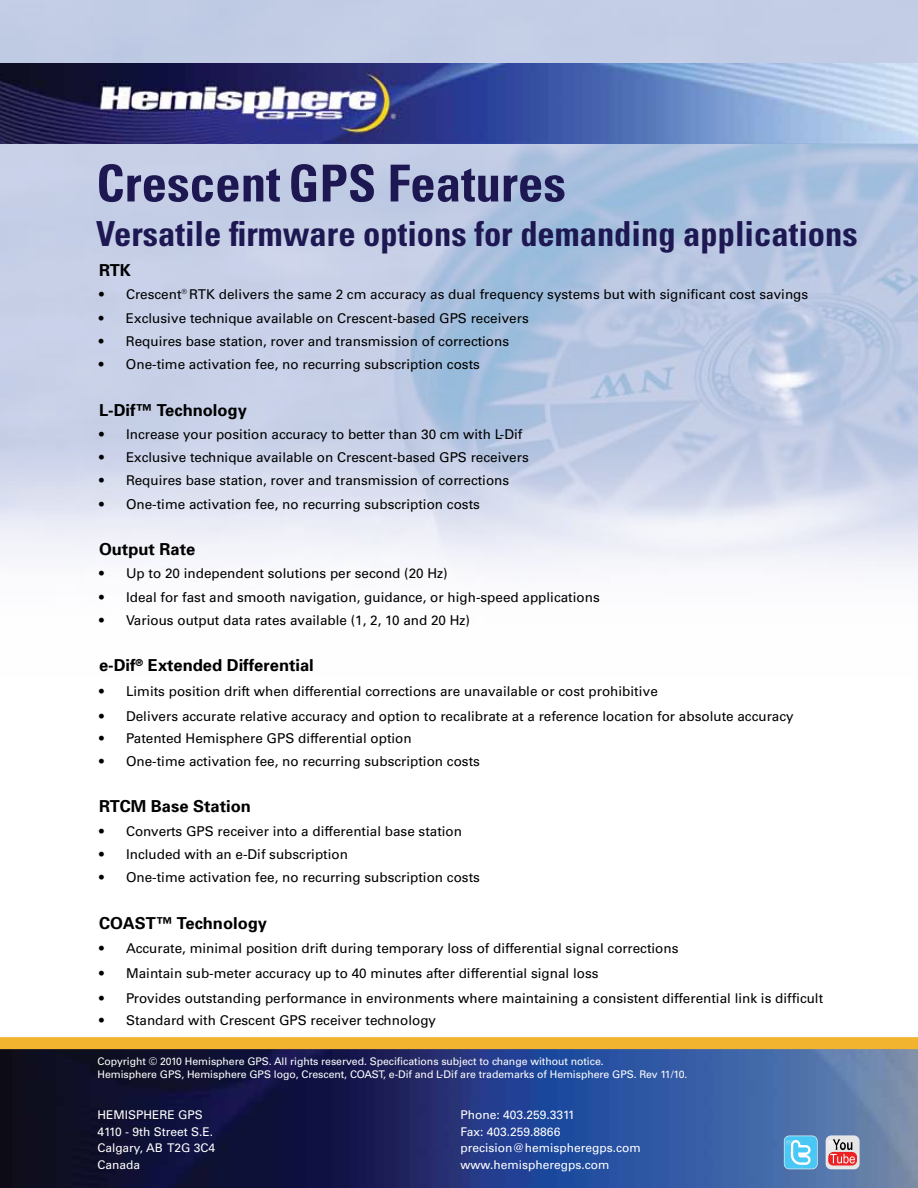
<style>
.page{position:relative;width:918px;height:1188px;background:#fff}
.page>*{position:absolute;margin:0;border:0;box-sizing:border-box;transform-origin:0 0}
.t1{font:700 condensed 51px "Univers";color:#1d1752}
.t2{font:700 condensed 34.5px "Univers";color:#1d1752}
.t3{font:700 16.5px "Univers";color:#000}
.t4{font:13.5px "Univers";color:#000}
.t5{font:12px/16.5px "Univers";color:#fff}
.t6{font:10.5px/13.5px "Univers";letter-spacing:-.005em;color:#fff}
</style>
<div class="page">
<img style="left:0;top:1049px;width:918px;height:139px">
<img style="left:0;top:63px;width:918px;height:81px">
<div style="left:0;top:1037px;width:918px;height:12px;background:#f2b42e"></div>
<svg style="left:826px;top:1136px;width:33px;height:33px"></svg>
<img style="left:827px;top:1140px;width:23px;height:22px">
<svg style="left:784px;top:1136px;width:34px;height:33px"></svg>
<img style="left:785px;top:1140px;width:20px;height:22px">
<h1 class="t1" style="left:96px;top:152px;width:471px">Crescent GPS Features</h1>
<h2 class="t2" style="left:96px;top:213px;width:763px">Versatile firmware options for demanding applications</h2>
<p class="t3" style="left:99px;top:260px;width:33px">RTK</p>
<p class="t4" style="left:99px;top:287px;width:711px">• Crescent<sup>®</sup> RTK delivers the same 2 cm accuracy as dual frequency systems but with significant cost savings</p>
<p class="t4" style="left:99px;top:310px;width:432px">• Exclusive technique available on Crescent-based GPS receivers</p>
<p class="t4" style="left:99px;top:333px;width:412px">• Requires base station, rover and transmission of corrections</p>
<p class="t4" style="left:99px;top:356px;width:382px">• One-time activation fee, no recurring subscription costs</p>
<p class="t3" style="left:99px;top:399px;width:149px">L-Dif™ Technology</p>
<p class="t4" style="left:99px;top:426px;width:425px">• Increase your position accuracy to better than 30 cm with L-Dif</p>
<p class="t4" style="left:99px;top:449px;width:432px">• Exclusive technique available on Crescent-based GPS receivers</p>
<p class="t4" style="left:99px;top:473px;width:412px">• Requires base station, rover and transmission of corrections</p>
<p class="t4" style="left:99px;top:496px;width:382px">• One-time activation fee, no recurring subscription costs</p>
<p class="t3" style="left:99px;top:539px;width:98px">Output Rate</p>
<p class="t4" style="left:99px;top:566px;width:350px">• Up to 20 independent solutions per second (20 Hz)</p>
<p class="t4" style="left:99px;top:589px;width:502px">• Ideal for fast and smooth navigation, guidance, or high-speed applications</p>
<p class="t4" style="left:99px;top:612px;width:373px">• Various output data rates available (1, 2, 10 and 20 Hz)</p>
<p class="t3" style="left:99px;top:655px;width:216px">e-Dif<sup>®</sup> Extended Differential</p>
<p class="t4" style="left:99px;top:683px;width:560px">• Limits position drift when differential corrections are unavailable or cost prohibitive</p>
<p class="t4" style="left:99px;top:708px;width:696px">• Delivers accurate relative accuracy and option to recalibrate at a reference location for absolute accuracy</p>
<p class="t4" style="left:99px;top:731px;width:314px">• Patented Hemisphere GPS differential option</p>
<p class="t4" style="left:99px;top:753px;width:382px">• One-time activation fee, no recurring subscription costs</p>
<p class="t3" style="left:99px;top:796px;width:153px">RTCM Base Station</p>
<p class="t4" style="left:99px;top:823px;width:365px">• Converts GPS receiver into a differential base station</p>
<p class="t4" style="left:99px;top:846px;width:251px">• Included with an e-Dif subscription</p>
<p class="t4" style="left:99px;top:869px;width:382px">• One-time activation fee, no recurring subscription costs</p>
<p class="t3" style="left:99px;top:912px;width:170px">COAST™ Technology</p>
<p class="t4" style="left:99px;top:941px;width:581px">• Accurate, minimal position drift during temporary loss of differential signal corrections</p>
<p class="t4" style="left:99px;top:965px;width:501px">• Maintain sub-meter accuracy up to 40 minutes after differential signal loss</p>
<p class="t4" style="left:99px;top:990px;width:726px">• Provides outstanding performance in environments where maintaining a consistent differential link is difficult</p>
<p class="t4" style="left:99px;top:1013px;width:339px">• Standard with Crescent GPS receiver technology</p>
<p class="t6" style="left:98px;top:1055px;width:592px">Copyright © 2010 Hemisphere GPS. All rights reserved. Specifications subject to change without notice.<br>Hemisphere GPS, Hemisphere GPS logo, Crescent, COAST, e-Dif and L-Dif are trademarks of Hemisphere GPS. Rev 11/10.</p>
<p class="t5" style="left:98px;top:1107px;width:119px">HEMISPHERE GPS<br>4110 - 9th Street S.E.<br>Calgary, AB T2G 3C4<br>Canada</p>
<p class="t5" style="left:460px;top:1107px;width:182px">Phone: 403.259.3311<br>Fax: 403.259.8866 precision@hemispheregps.com www.hemispheregps.com</p>
</div>
